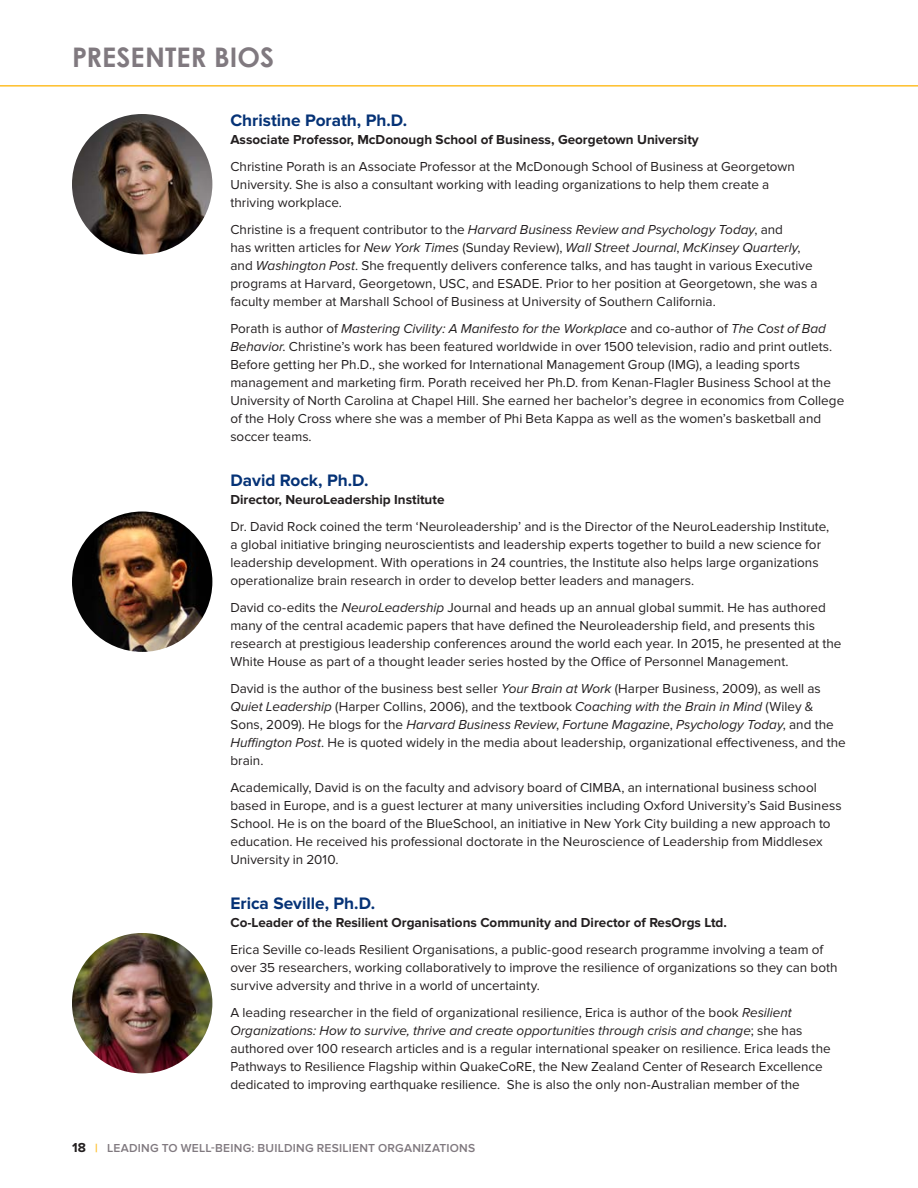
<style>
.page{position:relative;width:918px;height:1188px;background:#fff}
.page>*{position:absolute;margin:0;border:0;box-sizing:border-box;transform-origin:0 0}
.t1{font:700 27px "Century Gothic";color:#80797f}
.t2{font:700 17.25px "Proxima Nova";color:#053276}
.t3{font:13.5px/18px "Proxima Nova";color:#231f20}
.t4{font:700 13.5px "Proxima Nova";color:#231f20}
.t5{font:600 12px "Proxima Nova";letter-spacing:.02em;color:#80797f}
.s1{font-style:italic}
.s2{font-weight:700;font-size:13.5px;color:#231f20}
.s3{font-weight:700;color:#febe2a}
</style>
<div class="page">
<hr style="left:0;top:85px;width:918px;height:2px;background:#febe2a">
<img style="left:72px;top:114px;width:140px;height:140px;border-radius:70px">
<img style="left:72px;top:933px;width:140px;height:140px;border-radius:70px">
<img style="left:72px;top:512px;width:140px;height:140px;border-radius:70px">
<h1 class="t1" style="left:72px;top:39px;width:204px">PRESENTER BIOS</h1>
<p class="t2" style="left:230px;top:110px;width:178px">Christine Porath, Ph.D.</p>
<p class="t4" style="left:230px;top:132px;width:470px">Associate Professor, McDonough School of Business, Georgetown University</p>
<p class="t3" style="left:230px;top:158px;width:566px">Christine Porath is an Associate Professor at the McDonough School of Business at Georgetown<br>University. She is also a consultant working with leading organizations to help them create a thriving workplace.</p>
<p class="t3" style="left:230px;top:221px;width:589px">Christine is a frequent contributor to the <span class="s1">Harvard Business Review and Psychology Today</span>, and<br>has written articles for <span class="s1">New York Times</span> (Sunday Review), <span class="s1">Wall Street Journal</span>, <span class="s1">McKinsey Quarterly</span>, and <span class="s1">Washington Post</span>. She frequently delivers conference talks, and has taught in various Executive programs at Harvard, Georgetown, USC, and ESADE. Prior to her position at Georgetown, she was a faculty member at Marshall School of Business at University of Southern California.</p>
<p class="t3" style="left:230px;top:320px;width:615px">Porath is author of <span class="s1">Mastering Civility: A Manifesto for the Workplace</span> and co-author of <span class="s1">The Cost of Bad Behavior</span>. Christine’s work has been featured worldwide in over 1500 television, radio and print outlets.<br>Before getting her Ph.D., she worked for International Management Group (IMG), a leading sports management and marketing firm. Porath received her Ph.D. from Kenan-Flagler Business School at the University of North Carolina at Chapel Hill. She earned her bachelor’s degree in economics from College of the Holy Cross where she was a member of Phi Beta Kappa as well as the women’s basketball and soccer teams.</p>
<p class="t2" style="left:230px;top:470px;width:140px">David Rock, Ph.D.</p>
<p class="t4" style="left:230px;top:492px;width:216px">Director, NeuroLeadership Institute</p>
<p class="t3" style="left:230px;top:518px;width:600px">Dr. David Rock coined the term ‘Neuroleadership’ and is the Director of the NeuroLeadership Institute, a global initiative bringing neuroscientists and leadership experts together to build a new science for leadership development. With operations in 24 countries, the Institute also helps large organizations operationalize brain research in order to develop better leaders and managers.</p>
<p class="t3" style="left:230px;top:599px;width:613px">David co-edits the <span class="s1">NeuroLeadership</span> Journal and heads up an annual global summit. He has authored many of the central academic papers that have defined the Neuroleadership field, and presents this research at prestigious leadership conferences around the world each year. In 2015, he presented at the White House as part of a thought leader series hosted by the Office of Personnel Management.</p>
<p class="t3" style="left:230px;top:680px;width:617px">David is the author of the business best seller <span class="s1">Your Brain at Work</span> (Harper Business, 2009), as well as <span class="s1">Quiet Leadership</span> (Harper Collins, 2006), and the textbook <span class="s1">Coaching with the Brain in Mind</span> (Wiley &amp; Sons, 2009). He blogs for the <span class="s1">Harvard Business Review</span>, <span class="s1">Fortune Magazine</span>, <span class="s1">Psychology Today</span>, and the <span class="s1">Huffington Post</span>. He is quoted widely in the media about leadership, organizational effectiveness, and the brain.</p>
<p class="t3" style="left:230px;top:779px;width:613px">Academically, David is on the faculty and advisory board of CIMBA, an international business school based in Europe, and is a guest lecturer at many universities including Oxford University’s Said Business School. He is on the board of the BlueSchool, an initiative in New York City building a new approach to education. He received his professional doctorate in the Neuroscience of Leadership from Middlesex University in 2010.</p>
<p class="t2" style="left:230px;top:893px;width:146px">Erica Seville, Ph.D.</p>
<p class="t4" style="left:230px;top:915px;width:498px">Co-Leader of the Resilient Organisations Community and Director of ResOrgs Ltd.</p>
<p class="t3" style="left:230px;top:941px;width:609px">Erica Seville co-leads Resilient Organisations, a public-good research programme involving a team of over 35 researchers, working collaboratively to improve the resilience of organizations so they can both survive adversity and thrive in a world of uncertainty.</p>
<p class="t3" style="left:230px;top:1004px;width:602px">A leading researcher in the field of organizational resilience, Erica is author of the book <span class="s1">Resilient Organizations: How to survive, thrive and create opportunities through crisis and change</span>; she has authored over 100 research articles and is a regular international speaker on resilience. Erica leads the Pathways to Resilience Flagship within QuakeCoRE, the New Zealand Center of Research Excellence dedicated to improving earthquake resilience. She is also the only non-Australian member of the</p>
<p class="t5" style="left:72px;top:1141px;width:405px"><span class="s2">18</span> <span class="s3">|</span> LEADING TO WELL-BEING: BUILDING RESILIENT ORGANIZATIONS</p>
</div>
